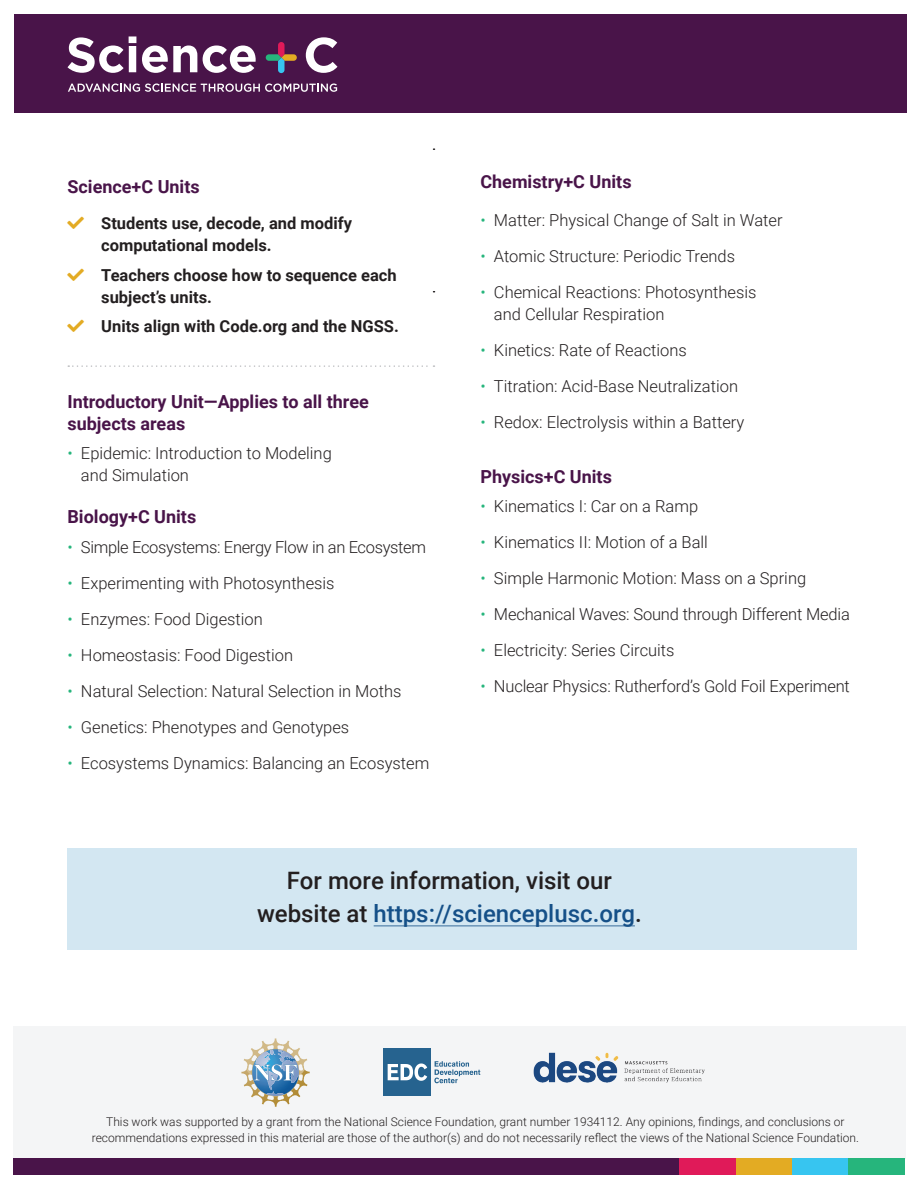
<style>
.page{position:relative;width:918px;height:1188px;background:#fff}
.page>*{position:absolute;margin:0;border:0;box-sizing:border-box;transform-origin:0 0}
.t1{font:500 24px/32.7px "Roboto";color:#231f20;text-align:center}
.t2{font:700 18px/21.6px "Roboto";color:#491449}
.t3{font:300 16.5px/22.5px "Roboto";color:#231f20}
.t4{font:700 16.5px/22.5px "Roboto";color:#231f20}
.t5{font:300 16.5px "Roboto";letter-spacing:-.02em;color:#231f20}
.t6{font:300 12px/16.5px "Roboto";color:#231f20;text-align:center}
.s1{color:#26b57c}
.s2{color:#155088}
</style>
<div class="page">
<div style="left:14px;top:1026px;width:892px;height:132px;background:#f4f5f6"></div>
<div style="left:14px;top:14px;width:893px;height:98px;background:#491449"></div>
<svg style="left:68px;top:36px;width:68px;height:37px"></svg>
<svg style="left:142px;top:46px;width:55px;height:27px"></svg>
<svg style="left:203px;top:46px;width:53px;height:27px"></svg>
<svg style="left:306px;top:37px;width:32px;height:36px"></svg>
<svg style="left:266px;top:42px;width:31px;height:31px"></svg>
<svg style="left:68px;top:84px;width:269px;height:8px"></svg>
<img style="left:533px;top:1052px;width:172px;height:31px">
<svg style="left:241px;top:1039px;width:69px;height:68px"></svg>
<div style="left:383px;top:1048px;width:48px;height:48px;background:#26638f"></div>
<svg style="left:388px;top:1063px;width:39px;height:18px"></svg>
<svg style="left:434px;top:1061px;width:46px;height:22px"></svg>
<hr style="left:374px;top:925px;width:261px;height:1px;background:#155088">
<svg style="left:68px;top:365px;width:366px;height:2px"></svg>
<div style="left:14px;top:1158px;width:680px;height:16px;background:#491449"></div>
<div style="left:680px;top:1158px;width:56px;height:16px;background:#e01a59"></div>
<div style="left:736px;top:1158px;width:56px;height:16px;background:#e3ab23"></div>
<div style="left:792px;top:1158px;width:56px;height:16px;background:#37c5f0"></div>
<div style="left:848px;top:1158px;width:56px;height:16px;background:#26b57c"></div>
<p class="t2" style="left:68px;top:175px;width:134px">Science+C Units</p>
<p class="t4" style="left:101px;top:211px;width:252px">Students use, decode, and modify computational models.</p>
<p class="t4" style="left:101px;top:263px;width:297px">Teachers choose how to sequence each subject’s units.</p>
<p class="t4" style="left:101px;top:315px;width:299px">Units align with Code.org and the NGSS.</p>
<p class="t2" style="left:68px;top:390px;width:303px">Introductory Unit—Applies to all three subjects areas</p>
<p class="t3" style="left:81px;top:441px;width:252px;text-indent:-13px"><span class="s1">•</span> Epidemic: Introduction to Modeling and Simulation</p>
<p class="t2" style="left:68px;top:505px;width:130px">Biology+C Units</p>
<p class="t5" style="left:68px;top:535px;width:360px"><span class="s1">•</span> Simple Ecosystems: Energy Flow in an Ecosystem</p>
<p class="t3" style="left:68px;top:571px;width:269px"><span class="s1">•</span> Experimenting with Photosynthesis</p>
<p class="t3" style="left:68px;top:607px;width:197px"><span class="s1">•</span> Enzymes: Food Digestion</p>
<p class="t3" style="left:68px;top:643px;width:227px"><span class="s1">•</span> Homeostasis: Food Digestion</p>
<p class="t3" style="left:68px;top:679px;width:335px"><span class="s1">•</span> Natural Selection: Natural Selection in Moths</p>
<p class="t3" style="left:68px;top:715px;width:283px"><span class="s1">•</span> Genetics: Phenotypes and Genotypes</p>
<p class="t3" style="left:68px;top:751px;width:363px"><span class="s1">•</span> Ecosystems Dynamics: Balancing an Ecosystem</p>
<p class="t2" style="left:480px;top:171px;width:153px">Chemistry+C Units</p>
<p class="t3" style="left:480px;top:208px;width:304px"><span class="s1">•</span> Matter: Physical Change of Salt in Water</p>
<p class="t3" style="left:480px;top:244px;width:256px"><span class="s1">•</span> Atomic Structure: Periodic Trends</p>
<p class="t3" style="left:494px;top:280px;width:264px;text-indent:-13px"><span class="s1">•</span> Chemical Reactions: Photosynthesis and Cellular Respiration</p>
<p class="t3" style="left:480px;top:339px;width:208px"><span class="s1">•</span> Kinetics: Rate of Reactions</p>
<p class="t3" style="left:480px;top:375px;width:259px"><span class="s1">•</span> Titration: Acid-Base Neutralization</p>
<p class="t3" style="left:480px;top:411px;width:265px"><span class="s1">•</span> Redox: Electrolysis within a Battery</p>
<p class="t2" style="left:480px;top:465px;width:133px">Physics+C Units</p>
<p class="t3" style="left:480px;top:495px;width:219px"><span class="s1">•</span> Kinematics I: Car on a Ramp</p>
<p class="t3" style="left:480px;top:531px;width:229px"><span class="s1">•</span> Kinematics II: Motion of a Ball</p>
<p class="t3" style="left:480px;top:567px;width:327px"><span class="s1">•</span> Simple Harmonic Motion: Mass on a Spring</p>
<p class="t3" style="left:480px;top:603px;width:371px"><span class="s1">•</span> Mechanical Waves: Sound through Different Media</p>
<p class="t3" style="left:480px;top:639px;width:196px"><span class="s1">•</span> Electricity: Series Circuits</p>
<p class="t3" style="left:480px;top:675px;width:371px"><span class="s1">•</span> Nuclear Physics: Rutherford’s Gold Foil Experiment</p>
<h1 class="t1" style="left:257px;top:863px;width:386px">For more information, visit our website at <span class="s2">https://scienceplusc.org</span>.</h1>
<p class="t6" style="left:92px;top:1113px;width:769px">This work was supported by a grant from the National Science Foundation, grant number 1934112. Any opinions, findings, and conclusions or recommendations expressed in this material are those of the author(s) and do not necessarily reflect the views of the National Science Foundation.</p>
</div>
